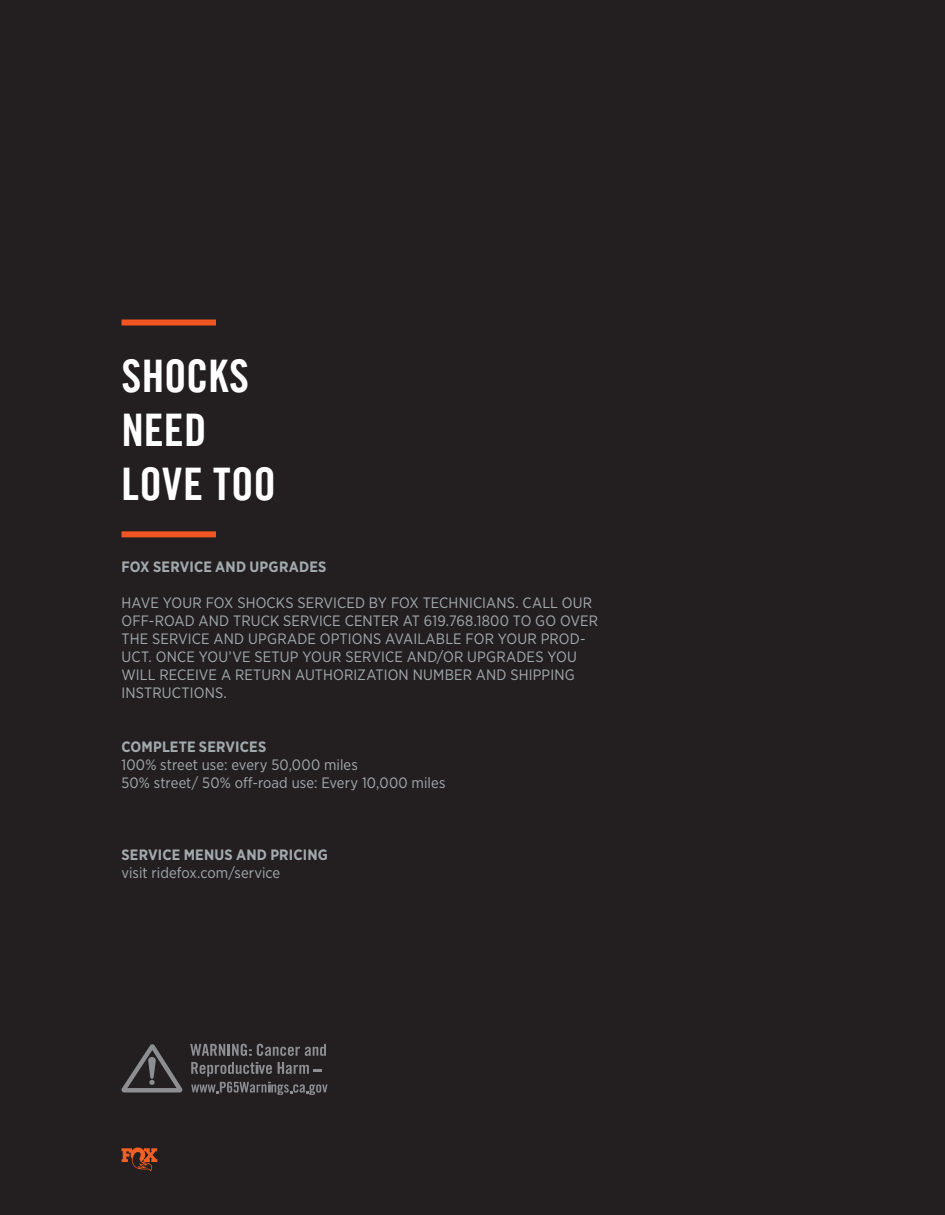
<style>
.page{position:relative;width:945px;height:1215px;background:#231f20}
.page>*{position:absolute;margin:0;border:0;box-sizing:border-box;transform-origin:0 0}
.t1{font:45px "Trade Gothic LT Com Bd Cn 20";letter-spacing:.005em;color:#fff}
.t2{font:15px/18px "Gotham Narrow";letter-spacing:.01em;color:#a3aaae}
.t3{font:700 15px "Gotham Narrow";letter-spacing:.01em;color:#a3aaae}
</style>
<div class="page">
<div style="left:122px;top:320px;width:94px;height:6px;background:#f15522"></div>
<div style="left:122px;top:531px;width:94px;height:6px;background:#f15522"></div>
<svg style="left:122px;top:1148px;width:35px;height:24px"></svg>
<svg style="left:190px;top:1044px;width:136px;height:12px"></svg>
<svg style="left:191px;top:1062px;width:137px;height:33px"></svg>
<svg style="left:121px;top:1044px;width:62px;height:48px"></svg>
<p class="t1" style="left:122px;top:348px;width:129px">SHOCKS</p>
<p class="t1" style="left:122px;top:402px;width:87px">NEED</p>
<p class="t1" style="left:122px;top:456px;width:156px">LOVE TOO</p>
<p class="t3" style="left:122px;top:557px;width:207px">FOX SERVICE AND UPGRADES</p>
<p class="t2" style="left:122px;top:593px;width:478px">HAVE YOUR FOX SHOCKS SERVICED BY FOX TECHNICIANS. CALL OUR OFF-ROAD AND TRUCK SERVICE CENTER AT 619.768.1800 TO GO OVER THE SERVICE AND UPGRADE OPTIONS AVAILABLE FOR YOUR PROD-UCT. ONCE YOU’VE SETUP YOUR SERVICE AND/OR UPGRADES YOU WILL RECEIVE A RETURN AUTHORIZATION NUMBER AND SHIPPING INSTRUCTIONS.</p>
<p class="t3" style="left:122px;top:737px;width:146px">COMPLETE SERVICES</p>
<p class="t2" style="left:122px;top:755px;width:238px">100% street use: every 50,000 miles</p>
<p class="t2" style="left:122px;top:773px;width:325px">50% street/ 50% off-road use: Every 10,000 miles</p>
<p class="t3" style="left:122px;top:845px;width:208px">SERVICE MENUS AND PRICING</p>
<p class="t2" style="left:122px;top:863px;width:160px">visit ridefox.com/service</p>
</div>
